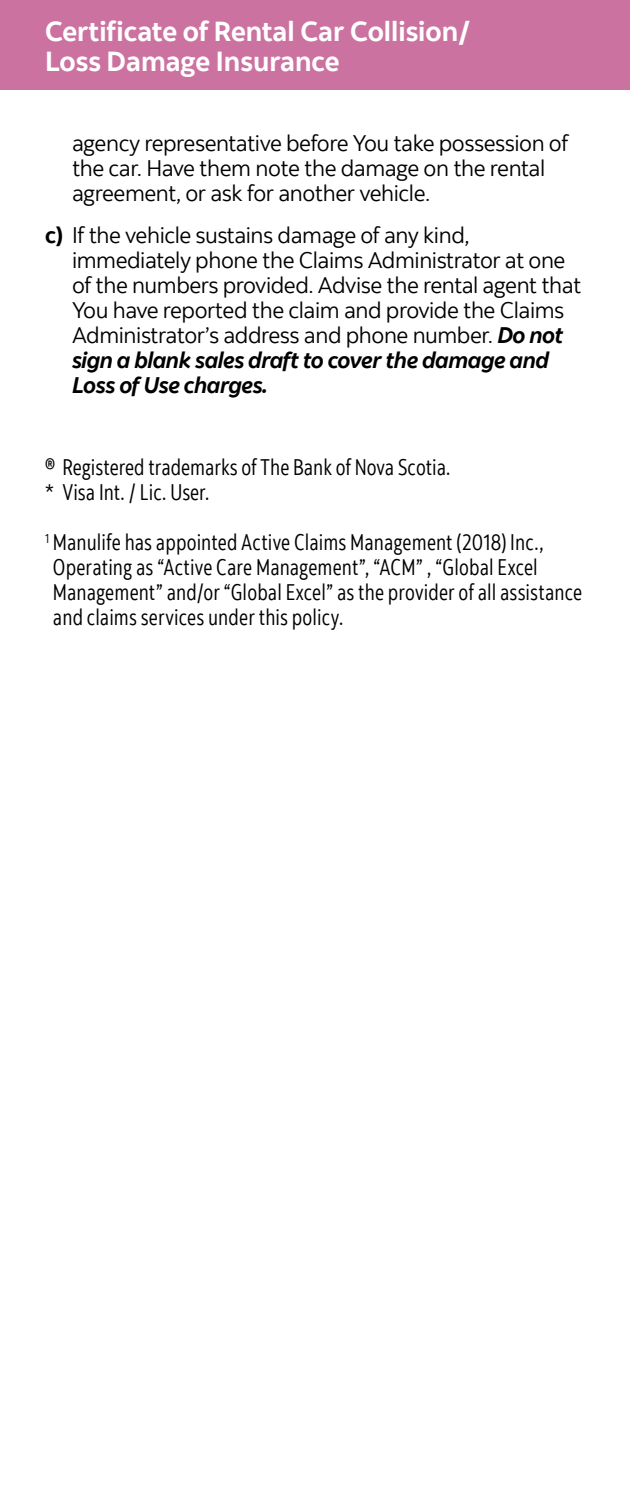
<style>
.page{position:relative;width:630px;height:1485px;background:#fff}
.page>*{position:absolute;margin:0;border:0;box-sizing:border-box;transform-origin:0 0}
.t1{font:700 27.5px/30px "Scotia";color:#fff}
.t2{font:22.5px/25px "Scotia";letter-spacing:-.02em;color:#000}
.t3{font:22.5px/25px "Scotia Legal";letter-spacing:.005em;color:#000}
.s1{font-weight:700}
.s2{font-weight:700;font-style:italic}
</style>
<div class="page">
<div style="left:0;top:0;width:630px;height:90px;background:#cb72a0"></div>
<p class="t1" style="left:45px;top:17px;width:427px">Certificate of Rental Car Collision/<br>Loss Damage Insurance</p>
<p class="t2" style="left:72px;top:131px;width:498px">agency representative before You take possession of the car. Have them note the damage on the rental agreement, or ask for another vehicle.</p>
<p class="t2" style="left:72px;top:222px;width:511px;text-indent:-27px"><span class="s1">c)</span> If the vehicle sustains damage of any kind, immediately phone the Claims Administrator at one of the numbers provided. Advise the rental agent that You have reported the claim and provide the Claims Administrator’s address and phone number. <span class="s2">Do not sign a blank sales draft to cover the damage and Loss of Use charges.</span></p>
<p class="t3" style="left:45px;top:454px;width:407px">® Registered trademarks of The Bank of Nova Scotia. * Visa Int. / Lic. User.</p>
<p class="t3" style="left:53px;top:529px;width:531px;text-indent:-8px"><sup>1</sup> Manulife has appointed Active Claims Management (2018) Inc., Operating as “Active Care Management”, “ACM” , “Global Excel Management” and/or “Global Excel” as the provider of all assistance and claims services under this policy.</p>
</div>
